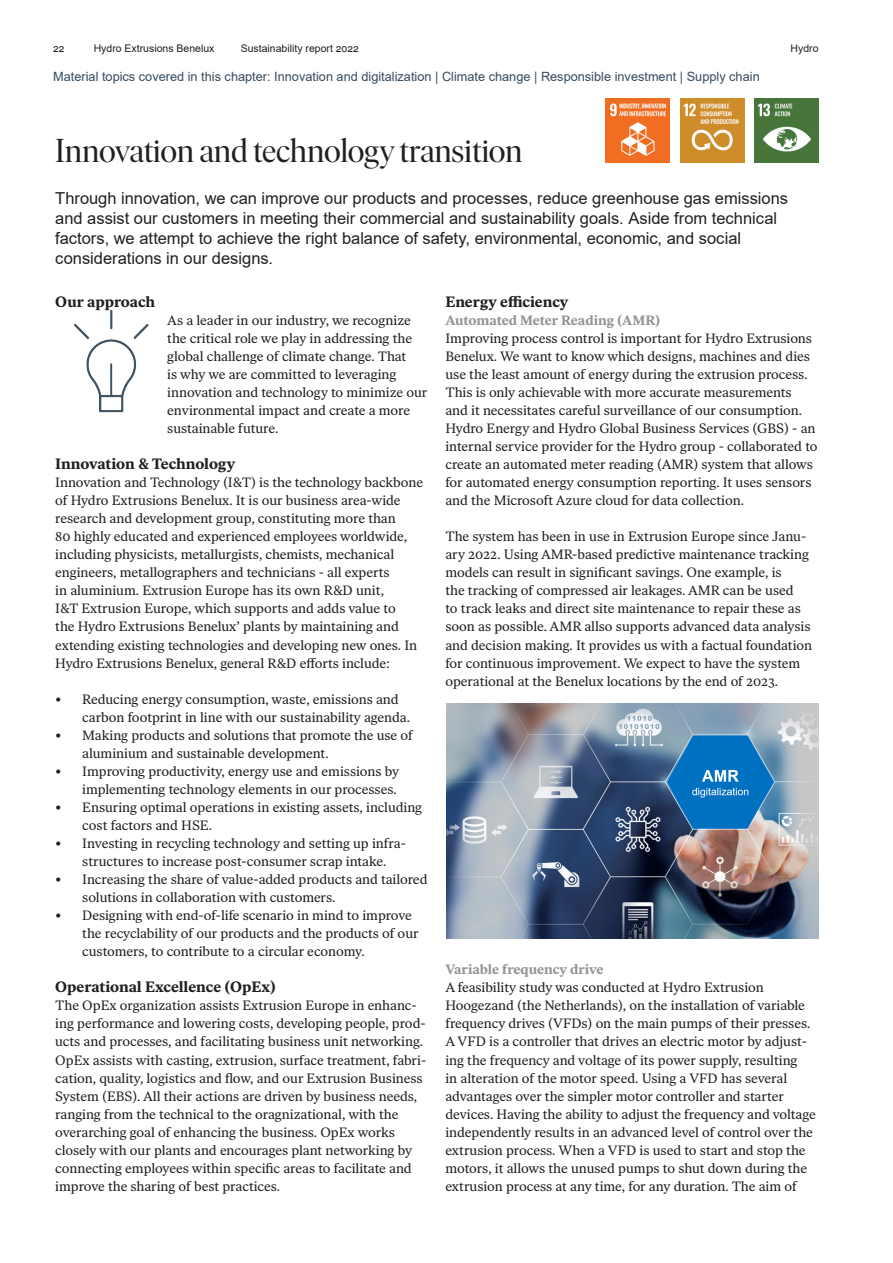
<style>
.page{position:relative;width:893px;height:1263px;background:#fff}
.page>*{position:absolute;margin:0;border:0;box-sizing:border-box;transform-origin:0 0}
.Heading_level_1{font:33px "Ivar Display Hydro";letter-spacing:-.005em;color:#231f20}
.Intro{font:16.5px/20.2px "Arial";color:#231f20}
.Heading_level_3{font:700 15px "Ivar Text Hydro";letter-spacing:-.005em;color:#231f20}
.Body_Copy{font:13.5px/18px "Ivar Text Hydro";letter-spacing:-.005em;color:#231f20}
.Heading_level_3-2{font:13.5px/18px "Ivar Text Hydro";letter-spacing:-.005em;color:#231f20}
.Heading_level_4{font:700 13.5px "Ivar Text Hydro";letter-spacing:-.005em;color:#939598}
.Infobox_text{font:12.75px "Arial";color:#354b5d}
.t1{font:10.5px "Arial";color:#231f20}
</style>
<div class="page">
<img style="left:74px;top:309px;width:75px;height:104px">
<img style="left:606px;top:99px;width:64px;height:63px">
<img style="left:680px;top:99px;width:64px;height:63px">
<img style="left:755px;top:99px;width:64px;height:63px">
<img style="left:446px;top:704px;width:373px;height:234px">
<p class="t1" style="left:53px;top:41px;width:13px">22</p>
<p class="t1" style="left:94px;top:41px;width:122px">Hydro Extrusions Benelux</p>
<p class="t1" style="left:241px;top:41px;width:119px">Sustainability report 2022</p>
<p class="t1" style="left:790px;top:41px;width:30px">Hydro</p>
<p class="Infobox_text" style="left:53px;top:68px;width:708px">Material topics covered in this chapter: Innovation and digitalization | Climate change | Responsible investment | Supply chain</p>
<p class="Heading_level_1" style="left:55px;top:132px;width:469px">Innovation and technology transition</p>
<p class="Intro" style="left:55px;top:188px;width:734px">Through innovation, we can improve our products and processes, reduce greenhouse gas emissions and assist our customers in meeting their commercial and sustainability goals. Aside from technical factors, we attempt to achieve the right balance of safety, environmental, economic, and social considerations in our designs.</p>
<p class="Heading_level_3" style="left:55px;top:292px;width:101px">Our approach</p>
<p class="Body_Copy" style="left:167px;top:311px;width:261px">As a leader in our industry, we recognize the critical role we play in addressing the global challenge of climate change. That<br>is why we are committed to leveraging innovation and technology to minimize our environmental impact and create a more sustainable future.</p>
<p class="Heading_level_3" style="left:55px;top:455px;width:181px">Innovation &amp; Technology</p>
<p class="Heading_level_3-2" style="left:55px;top:473px;width:369px">Innovation and Technology (I&amp;T) is the technology backbone of Hydro Extrusions Benelux. It is our business area-wide research and development group, constituting more than<br>80 highly educated and experienced employees worldwide, including physicists, metallurgists, chemists, mechanical engineers, metallographers and technicians - all experts<br>in aluminium. Extrusion Europe has its own R&amp;D unit,<br>I&amp;T Extrusion Europe, which supports and adds value to<br>the Hydro Extrusions Benelux’ plants by maintaining and extending existing technologies and developing new ones. In Hydro Extrusions Benelux, general R&amp;D efforts include:</p>
<p class="Body_Copy" style="left:82px;top:690px;width:329px;text-indent:-27px">• Reducing energy consumption, waste, emissions and carbon footprint in line with our sustainability agenda.</p>
<p class="Body_Copy" style="left:82px;top:726px;width:332px;text-indent:-27px">• Making products and solutions that promote the use of aluminium and sustainable development.</p>
<p class="Body_Copy" style="left:55px;top:762px;width:345px;text-align:right">• Improving productivity, energy use and emissions by implementing technology elements in our processes.</p>
<p class="Body_Copy" style="left:82px;top:798px;width:341px;text-indent:-27px">• Ensuring optimal operations in existing assets, including cost factors and HSE.</p>
<p class="Body_Copy" style="left:55px;top:834px;width:352px;text-align:center">• Investing in recycling technology and setting up infra&shy;structures to increase post-consumer scrap intake.</p>
<p class="Body_Copy" style="left:82px;top:870px;width:347px;text-indent:-27px">• Increasing the share of value-added products and tailored solutions in collaboration with customers.</p>
<p class="Body_Copy" style="left:82px;top:906px;width:338px;text-indent:-27px">• Designing with end-of-life scenario in mind to improve the recyclability of our products and the products of our customers, to contribute to a circular economy.</p>
<p class="Heading_level_3" style="left:55px;top:978px;width:222px">Operational Excellence (OpEx)</p>
<p class="Body_Copy" style="left:55px;top:997px;width:372px">The OpEx organization assists Extrusion Europe in enhanc&shy;ing performance and lowering costs, developing people, prod&shy;ucts and processes, and facilitating business unit networking.<br>OpEx assists with casting, extrusion, surface treatment, fabri&shy;cation, quality, logistics and flow, and our Extrusion Business System (EBS). All their actions are driven by business needs, ranging from the technical to the oragnizational, with the overarching goal of enhancing the business. OpEx works closely with our plants and encourages plant networking by connecting employees within specific areas to facilitate and improve the sharing of best practices.</p>
<p class="Heading_level_3" style="left:445px;top:292px;width:125px">Energy efficiency</p>
<p class="Heading_level_4" style="left:445px;top:312px;width:216px">Automated Meter Reading (AMR)</p>
<p class="Body_Copy" style="left:445px;top:329px;width:374px">Improving process control is important for Hydro Extrusions Benelux. We want to know which designs, machines and dies use the least amount of energy during the extrusion process.<br>This is only achievable with more accurate measurements<br>and it necessitates careful surveillance of our consumption.<br>Hydro Energy and Hydro Global Business Services (GBS) - an internal service provider for the Hydro group - collaborated to create an automated meter reading (AMR) system that allows for automated energy consumption reporting. It uses sensors and the Microsoft Azure cloud for data collection.</p>
<p class="Body_Copy" style="left:445px;top:528px;width:368px">The system has been in use in Extrusion Europe since Janu&shy;ary 2022. Using AMR-based predictive maintenance tracking models can result in significant savings. One example, is<br>the tracking of compressed air leakages. AMR can be used<br>to track leaks and direct site maintenance to repair these as soon as possible. AMR allso supports advanced data analysis and decision making. It provides us with a factual foundation for continuous improvement. We expect to have the system operational at the Benelux locations by the end of 2023.</p>
<p class="Heading_level_4" style="left:445px;top:961px;width:160px">Variable frequency drive</p>
<p class="Body_Copy" style="left:445px;top:979px;width:372px">A feasibility study was conducted at Hydro Extrusion Hoogezand (the Netherlands), on the installation of variable frequency drives (VFDs) on the main pumps of their presses.<br>A VFD is a controller that drives an electric motor by adjust&shy;ing the frequency and voltage of its power supply, resulting<br>in alteration of the motor speed. Using a VFD has several advantages over the simpler motor controller and starter devices. Having the ability to adjust the frequency and voltage independently results in an advanced level of control over the extrusion process. When a VFD is used to start and stop the motors, it allows the unused pumps to shut down during the extrusion process at any time, for any duration. The aim of</p>
</div>
